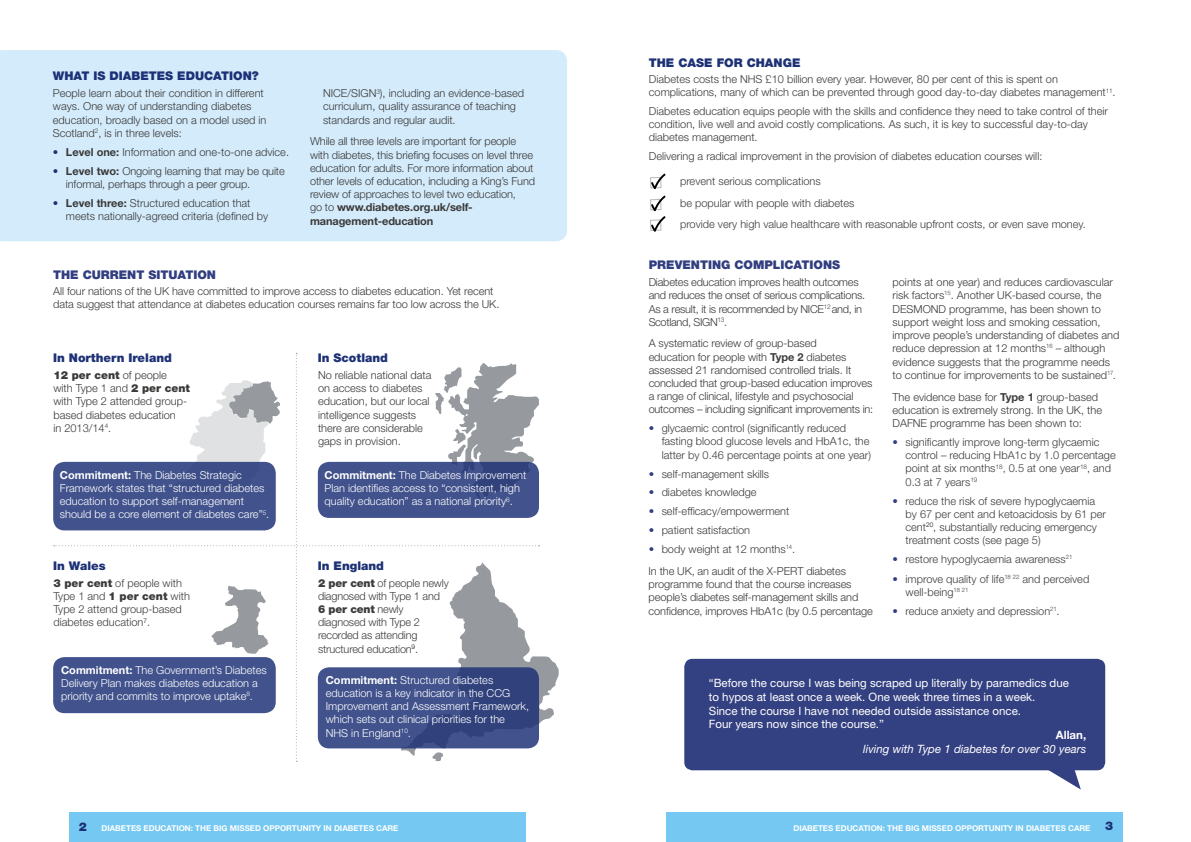
<style>
.page{position:relative;width:1191px;height:842px;background:#fff}
.page>*{position:absolute;margin:0;border:0;box-sizing:border-box;transform-origin:0 0}
.t1{font:900 12px "Helvetica Neue LT Std";color:#1d3176}
.t2{font:900 12px "Helvetica Neue LT Std";color:#313e80}
.t3{font:11.5px/13.8px "Helvetica Neue LT Std";color:#fff}
.t4{font:italic 11.5px "Helvetica Neue LT Std";color:#fff}
.t5{font:700 11.5px "Helvetica Neue LT Std";color:#fff}
.t6{font:300 11px/13.2px "Helvetica Neue LT Std";color:#3a3938}
.t7{font:300 11px/13.2px "Helvetica Neue LT Std";color:#3c3c3b}
.t8{font:300 11px/13.2px "Helvetica Neue LT Std";color:#fff}
.t9{font:300 11px/13.3px "Helvetica Neue LT Std";letter-spacing:-.02em;color:#3a3938}
.t10{font:700 8px "Helvetica Neue LT Std";color:#fff}
.s1{color:#1d3176}
.s2{font-weight:700}
.s3{font-weight:700;color:#3c3c3b}
.s4{color:#313e80}
.s5{color:#3c3c3b}
.s6{font-weight:900}
.s7{font-weight:900;font-size:12px;color:#1d3176}
</style>
<div class="page">
<div style="left:69px;top:812px;width:457px;height:30px;background:#75c8f1"></div>
<div style="left:0;top:50px;width:567px;height:191px;background:#d3ebfb"></div>
<div style="left:666px;top:812px;width:457px;height:30px;background:#75c8f1"></div>
<svg style="left:54px;top:353px;width:504px;height:409px"></svg>
<div style="left:53px;top:657px;width:223px;height:56px;background:#41528c;border-radius:11px"></div>
<div style="left:318px;top:667px;width:221px;height:81px;background:linear-gradient(to right,#455690,#32437e);border-radius:11px"></div>
<div style="left:53px;top:462px;width:223px;height:68px;background:#41528c;border-radius:11px"></div>
<div style="left:318px;top:462px;width:221px;height:56px;background:linear-gradient(to right,#43548e,#3c4d87);border-radius:11px"></div>
<div style="left:684px;top:659px;width:421px;height:111px;background:#334081;border-radius:8px"></div>
<svg style="left:1031px;top:770px;width:49px;height:19px"></svg>
<svg style="left:650px;top:173px;width:16px;height:16px"></svg>
<svg style="left:650px;top:195px;width:16px;height:37px"></svg>
<p class="t1" style="left:53px;top:69px;width:207px">WHAT IS DIABETES EDUCATION?</p>
<p class="t6" style="left:53px;top:87px;width:215px">People learn about their condition in different ways. One way of understanding diabetes education, broadly based on a model used in Scotland<sup>2</sup>, is in three levels:</p>
<p class="t6" style="left:53px;top:145px;width:238px"><span class="s1">•</span> <span class="s2">Level one:</span> Information and one-to-one advice.</p>
<p class="t6" style="left:66px;top:164px;width:220px;text-indent:-13px"><span class="s1">•</span> <span class="s2">Level two:</span> Ongoing learning that may be quite informal, perhaps through a peer group.</p>
<p class="t6" style="left:66px;top:196px;width:204px;text-indent:-13px"><span class="s1">•</span> <span class="s2">Level three:</span> Structured education that meets nationally-agreed criteria (defined by</p>
<p class="t6" style="left:323px;top:87px;width:203px">NICE/SIGN<sup>3</sup>), including an evidence-based curriculum, quality assurance of teaching standards and regular audit.</p>
<p class="t6" style="left:310px;top:135px;width:227px">While all three levels are important for people with diabetes, this briefing focuses on level three education for adults. For more information about other levels of education, including a King’s Fund review of approaches to level two education,<br>go to <span class="s2">www.diabetes.org.uk/self&shy;management-education</span></p>
<p class="t1" style="left:649px;top:55px;width:153px">THE CASE FOR CHANGE</p>
<p class="t6" style="left:649px;top:72px;width:468px">Diabetes costs the NHS £10 billion every year. However, 80 per cent of this is spent on complications, many of which can be prevented through good day-to-day diabetes management<sup>11</sup>.</p>
<p class="t6" style="left:649px;top:104px;width:461px">Diabetes education equips people with the skills and confidence they need to take control of their condition, live well and avoid costly complications. As such, it is key to successful day-to-day diabetes management.</p>
<p class="t6" style="left:649px;top:150px;width:395px">Delivering a radical improvement in the provision of diabetes education courses will:</p>
<p class="t7" style="left:680px;top:170px;width:407px;line-height:21.7px">prevent serious complications<br>be popular with people with diabetes<br>provide very high value healthcare with reasonable upfront costs, or even save money.</p>
<p class="t2" style="left:649px;top:257px;width:193px">PREVENTING COMPLICATIONS</p>
<p class="t2" style="left:53px;top:268px;width:164px">THE CURRENT SITUATION</p>
<p class="t6" style="left:53px;top:284px;width:448px">All four nations of the UK have committed to improve access to diabetes education. Yet recent data suggest that attendance at diabetes education courses remains far too low across the UK.</p>
<p class="t9" style="left:648px;top:275px;width:218px">Diabetes education improves health outcomes and reduces the onset of serious complications.<br>As a result, it is recommended by NICE<sup>12</sup> and, in Scotland, SIGN<sup>13</sup>.</p>
<p class="t6" style="left:648px;top:337px;width:226px">A systematic review of group-based<br>education for people with <span class="s3">Type 2</span> diabetes assessed 21 randomised controlled trials. It concluded that group-based education improves a range of clinical, lifestyle and psychosocial outcomes – including significant improvements in:</p>
<p class="t7" style="left:661px;top:421px;width:211px;text-indent:-13px"><span class="s4">•</span> glycaemic control (significantly reduced fasting blood glucose levels and HbA1c, the latter by 0.46 percentage points at one year)</p>
<p class="t7" style="left:648px;top:467px;width:122px"><span class="s4">•</span> self-management skills</p>
<p class="t7" style="left:648px;top:486px;width:109px"><span class="s4">•</span> diabetes knowledge</p>
<p class="t7" style="left:648px;top:504px;width:142px"><span class="s4">•</span> self-efficacy/empowerment</p>
<p class="t7" style="left:648px;top:523px;width:103px"><span class="s4">•</span> patient satisfaction</p>
<p class="t6" style="left:648px;top:538px;width:199px;line-height:21.7px"><span class="s4">•</span> <span class="s5">body weight at 12 months</span><sup>14</sup><span class="s5">.<br></span>In the UK, an audit of the X-PERT diabetes</p>
<p class="t6" style="left:648px;top:577px;width:226px">programme found that the course increases people’s diabetes self-management skills and confidence, improves HbA1c (by 0.5 percentage</p>
<p class="t1" style="left:53px;top:351px;width:120px">In Northern Ireland</p>
<p class="t1" style="left:318px;top:351px;width:72px">In Scotland</p>
<p class="t6" style="left:53px;top:368px;width:138px"><span class="s6">12 per cent</span> of people<br>with Type 1 and <span class="s6">2 per cent </span>with Type 2 attended group&shy;based diabetes education<br>in 2013/14<sup>4</sup>.</p>
<p class="t6" style="left:318px;top:368px;width:115px">No reliable national data on access to diabetes education, but our local intelligence suggests there are considerable gaps in provision.</p>
<p class="t8" style="left:60px;top:468px;width:211px"><span class="s2">Commitment:</span> The Diabetes Strategic Framework states that “structured diabetes education to support self-management should be a core element of diabetes care”<sup>5</sup>.</p>
<p class="t8" style="left:324px;top:468px;width:203px"><span class="s2">Commitment:</span> The Diabetes Improvement<br>Plan identifies access to “consistent, high quality education” as a national priority<sup>6</sup>.</p>
<p class="t1" style="left:53px;top:559px;width:54px">In Wales</p>
<p class="t1" style="left:318px;top:559px;width:68px">In England</p>
<p class="t7" style="left:53px;top:576px;width:138px"><span class="s6">3 per cent</span> of people with<br>Type 1 and <span class="s6">1 per cent</span> with<br>Type 2 attend group-based diabetes education<sup>7</sup>.</p>
<p class="t7" style="left:318px;top:576px;width:132px"><span class="s6">2 per cent</span> of people newly diagnosed with Type 1 and<br><span class="s6">6 per cent</span> newly diagnosed with Type 2 recorded as attending structured education<sup>9</sup>.</p>
<p class="t6" style="left:892px;top:275px;width:228px">points at one year) and reduces cardiovascular risk factors<sup>15</sup>. Another UK-based course, the DESMOND programme, has been shown to support weight loss and smoking cessation, improve people’s understanding of diabetes and reduce depression at 12 months<sup>16</sup> – although evidence suggests that the programme needs to continue for improvements to be sustained<sup>17</sup>.</p>
<p class="t6" style="left:892px;top:390px;width:211px">The evidence base for <span class="s3">Type 1</span> group-based education is extremely strong. In the UK, the<br>DAFNE programme has been shown to:</p>
<p class="t7" style="left:905px;top:435px;width:212px;text-indent:-13px"><span class="s4">•</span> significantly improve long-term glycaemic control – reducing HbA1c by 1.0 percentage point at six months<sup>18</sup>, 0.5 at one year<sup>18</sup>, and 0.3 at 7 years<sup>19</sup></p>
<p class="t7" style="left:905px;top:494px;width:202px;text-indent:-13px"><span class="s4">•</span> reduce the risk of severe hypoglycaemia by 67 per cent and ketoacidosis by 61 per cent<sup>20</sup>, substantially reducing emergency treatment costs (see page 5)</p>
<p class="t7" style="left:892px;top:553px;width:181px"><span class="s4">•</span> restore hypoglycaemia awareness<sup>21</sup></p>
<p class="t7" style="left:905px;top:572px;width:185px;line-height:13.5px;text-indent:-13px"><span class="s4">•</span> improve quality of life<sup>18</sup> <sup>22</sup> and perceived well-being<sup>18</sup> <sup>21</sup></p>
<p class="t7" style="left:892px;top:604px;width:168px"><span class="s4">•</span> reduce anxiety and depression<sup>21</sup>.</p>
<p class="t8" style="left:61px;top:663px;width:207px"><span class="s2">Commitment:</span> The Government’s Diabetes<br>Delivery Plan makes diabetes education a priority and commits to improve uptake<sup>8</sup>.</p>
<p class="t8" style="left:326px;top:673px;width:205px"><span class="s2">Commitment:</span> Structured diabetes education is a key indicator in the CCG Improvement and Assessment Framework, which sets out clinical priorities for the NHS in England<sup>10</sup>.</p>
<p class="t3" style="left:709px;top:676px;width:362px">“Before the course I was being scraped up literally by paramedics due to hypos at least once a week. One week three times in a week.<br>Since the course I have not needed outside assistance once.<br>Four years now since the course.”</p>
<p class="t5" style="left:1055px;top:728px;width:32px">Allan,</p>
<p class="t4" style="left:863px;top:742px;width:224px">living with Type 1 diabetes for over 30 years</p>
<p class="t10" style="left:79px;top:823px;width:321px"><span class="s7">2</span> DIABETES EDUCATION: THE BIG MISSED OPPORTUNITY IN DIABETES CARE</p>
<p class="t10" style="left:793px;top:823px;width:321px">DIABETES EDUCATION: THE BIG MISSED OPPORTUNITY IN DIABETES CARE <span class="s7">3</span></p>
</div>
